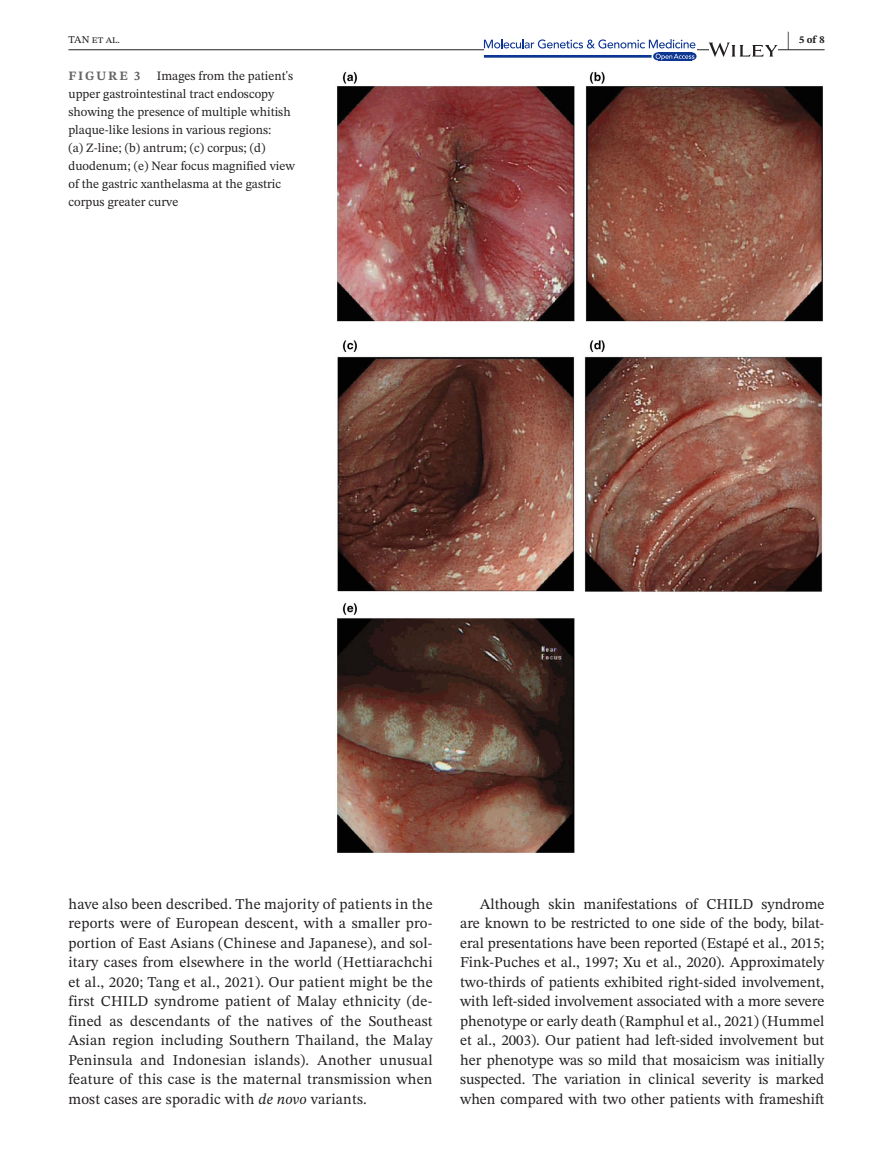
<style>
.page{position:relative;width:893px;height:1174px;background:#fff}
.page>*{position:absolute;margin:0;border:0;box-sizing:border-box;transform-origin:0 0}
.t1{font:700 21px "STIX Two Text";color:#231f20;scale:.42 1}
.t2{font:15px/19.5px "STIX Two Text";color:#231f20;text-align:justify}
.t3{font:12.75px/18px "STIX Two Text";color:#231f20}
.t4{font:700 12.75px "STIX Two Text";letter-spacing:.14em;color:#636366}
.t5{font:10.5px "STIX Two Text";color:#231f20}
.t6{font:700 10.5px "STIX Two Text";color:#231f20}
.s1{font-style:italic}
</style>
<div class="page">
<hr style="left:68px;top:49px;width:756px;height:1px;background:#231f20">
<svg style="left:484px;top:39px;width:211px;height:21px"></svg>
<svg style="left:709px;top:43px;width:68px;height:14px"></svg>
<img style="left:337px;top:72px;width:486px;height:781px">
<h1 class="t1" style="left:787px;top:24px;width:8px">|</h1>
<p class="t5" style="left:68px;top:32px;width:53px">TAN et al.</p>
<p class="t6" style="left:799px;top:32px;width:27px">5 of 8</p>
<p class="t3" style="left:68px;top:66px;width:228px;text-indent:88px">Images from the patient's upper gastrointestinal tract endoscopy showing the presence of multiple whitish plaque-like lesions in various regions:<br>(a) Z-line; (b) antrum; (c) corpus; (d) duodenum; (e) Near focus magnified view of the gastric xanthelasma at the gastric corpus greater curve</p>
<p class="t4" style="left:68px;top:66px;width:74px">FIGURE 3</p>
<p class="t2" style="left:68px;top:894px;width:366px">have also been described. The majority of patients in the reports were of European descent, with a smaller pro&shy;portion of East Asians (Chinese and Japanese), and sol&shy;itary cases from elsewhere in the world (Hettiarachchi et al., 2020; Tang et al., 2021). Our patient might be the first CHILD syndrome patient of Malay ethnicity (de&shy;fined as descendants of the natives of the Southeast Asian region including Southern Thailand, the Malay Peninsula and Indonesian islands). Another unusual feature of this case is the maternal transmission when most cases are sporadic with <span class="s1">de novo</span> variants.</p>
<p class="t2" style="left:460px;top:894px;width:366px;text-indent:20px">Although skin manifestations of CHILD syndrome are known to be restricted to one side of the body, bilat&shy;eral presentations have been reported (Estapé et al., 2015; Fink-Puches et al., 1997; Xu et al., 2020). Approximately two-thirds of patients exhibited right-sided involvement, with left-sided involvement associated with a more severe phenotype or early death (Ramphul et al., 2021) (Hummel et al., 2003). Our patient had left-sided involvement but her phenotype was so mild that mosaicism was initially suspected. The variation in clinical severity is marked when compared with two other patients with frameshift</p>
</div>
